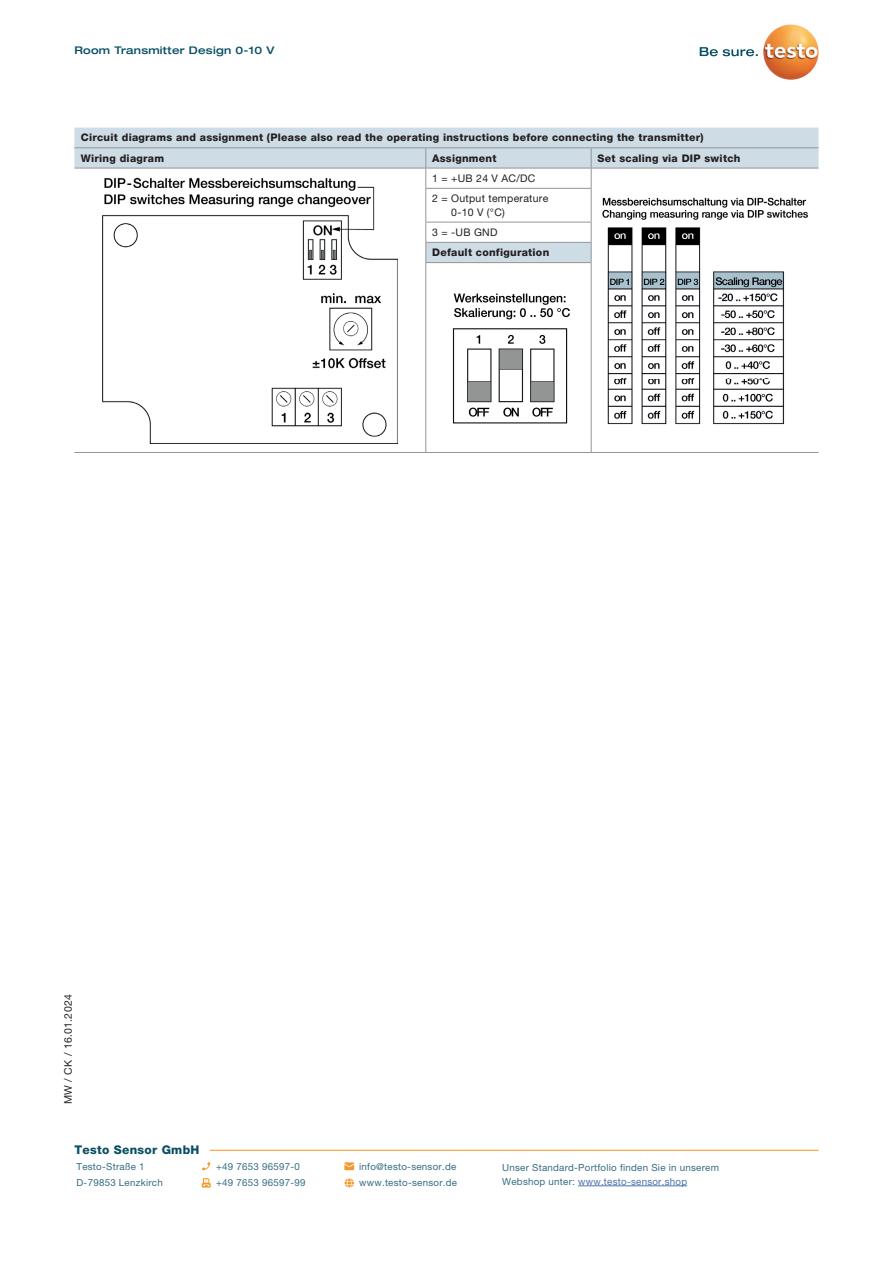
<style>
.page{position:relative;width:893px;height:1263px;background:#fff}
.page>*{position:absolute;margin:0;border:0;box-sizing:border-box;transform-origin:0 0}
.t1{font:800 12px "Helvetica Neue LTW1 G";letter-spacing:.025em;color:#074f64}
.t2{font:800 10.5px/20.2px "Helvetica Neue LTW1 G";letter-spacing:.025em;color:#231f20}
.t3{font:10.5px/20.2px "Helvetica Neue LTW1 G";letter-spacing:.025em;color:#231f20}
.t4{font:500 expanded 10.5px "Helvetica Neue LT Com";letter-spacing:.025em;color:#074f64}
.t5{font:9.75px "Helvetica Neue LTW1 G";letter-spacing:.025em;color:#356c81}
.t6{font:9.75px "Helvetica Neue LTW1 G";letter-spacing:.025em;color:#4d72ac}
.s1{color:#356c81}
</style>
<div class="page">
<img style="left:778px;top:24px;width:13px;height:4px">
<svg style="left:700px;top:47px;width:58px;height:9px"></svg>
<svg style="left:202px;top:1162px;width:8px;height:8px"></svg>
<svg style="left:344px;top:1162px;width:10px;height:8px"></svg>
<hr style="left:578px;top:1185px;width:109px;height:1px;background:#4d72ac">
<svg style="left:202px;top:1178px;width:9px;height:9px"></svg>
<svg style="left:345px;top:1178px;width:9px;height:9px"></svg>
<hr style="left:210px;top:1150px;width:609px;height:1px;background:#f7931d">
<div style="left:74px;top:128px;width:745px;height:40px;background:#cedce5"></div>
<svg style="left:102px;top:169px;width:489px;height:283px"></svg>
<div style="left:426px;top:188px;width:165px;height:34px;background:#fff"></div>
<hr style="left:425px;top:262px;width:167px;height:1px;background:#939598">
<hr style="left:74px;top:168px;width:352px;height:1px;background:#939598">
<hr style="left:425px;top:263px;width:1px;height:189px;background:#939598">
<hr style="left:426px;top:168px;width:165px;height:1px;background:#939598">
<hr style="left:425px;top:189px;width:1px;height:33px;background:#939598">
<hr style="left:425px;top:188px;width:167px;height:1px;background:#939598">
<hr style="left:425px;top:222px;width:167px;height:1px;background:#939598">
<hr style="left:425px;top:242px;width:167px;height:1px;background:#939598">
<svg style="left:425px;top:222px;width:1px;height:40px"></svg>
<hr style="left:591px;top:168px;width:228px;height:1px;background:#939598">
<svg style="left:591px;top:148px;width:1px;height:40px"></svg>
<hr style="left:591px;top:189px;width:1px;height:33px;background:#939598">
<svg style="left:591px;top:222px;width:1px;height:40px"></svg>
<hr style="left:591px;top:263px;width:1px;height:189px;background:#939598">
<svg style="left:425px;top:148px;width:1px;height:40px"></svg>
<hr style="left:74px;top:147px;width:352px;height:1px;background:#939598">
<hr style="left:426px;top:147px;width:165px;height:1px;background:#939598">
<hr style="left:591px;top:147px;width:228px;height:1px;background:#939598">
<hr style="left:74px;top:452px;width:352px;height:1px;background:#939598">
<hr style="left:426px;top:452px;width:165px;height:1px;background:#939598">
<hr style="left:591px;top:452px;width:228px;height:1px;background:#939598">
<img style="left:103px;top:177px;width:295px;height:267px">
<img style="left:602px;top:197px;width:207px;height:228px">
<img style="left:434px;top:285px;width:149px;height:145px">
<p class="t4" style="left:74px;top:44px;width:201px">Room Transmitter Design 0-10 V</p>
<p class="t2" style="left:81px;top:128px;width:624px">Circuit diagrams and assignment (Please also read the operating instructions before connecting the transmitter)<br>Wiring diagram</p>
<p class="t2" style="left:432px;top:148px;width:66px">Assignment</p>
<p class="t2" style="left:598px;top:148px;width:144px">Set scaling via DIP switch</p>
<p class="t3" style="left:432px;top:168px;width:118px">1 = +UB 24 V AC/DC<br>2 = Output temperature</p>
<p class="t3" style="left:432px;top:202px;width:74px;text-indent:19px">0-10 V (°C)<br>3 = -UB GND</p>
<p class="t2" style="left:432px;top:242px;width:119px">Default configuration</p>
<p class="t3" style="left:58px;top:1104px;width:111px;rotate:-90deg">MW / CK / 16.01.2024</p>
<p class="t1" style="left:74px;top:1143px;width:127px">Testo Sensor GmbH</p>
<p class="t5" style="left:77px;top:1160px;width:69px">Testo-Straße 1</p>
<p class="t5" style="left:216px;top:1160px;width:85px">+49 7653 96597-0</p>
<p class="t5" style="left:359px;top:1160px;width:99px">info@testo-sensor.de</p>
<p class="t5" style="left:502px;top:1162px;width:218px">Unser Standard-Portfolio finden Sie in unserem</p>
<p class="t5" style="left:77px;top:1177px;width:88px">D-79853 Lenzkirch</p>
<p class="t5" style="left:216px;top:1177px;width:91px">+49 7653 96597-99</p>
<p class="t5" style="left:359px;top:1177px;width:99px">www.testo-sensor.de</p>
<p class="t6" style="left:502px;top:1175px;width:186px"><span class="s1">Webshop unter:</span> www.testo-sensor.shop</p>
</div>
